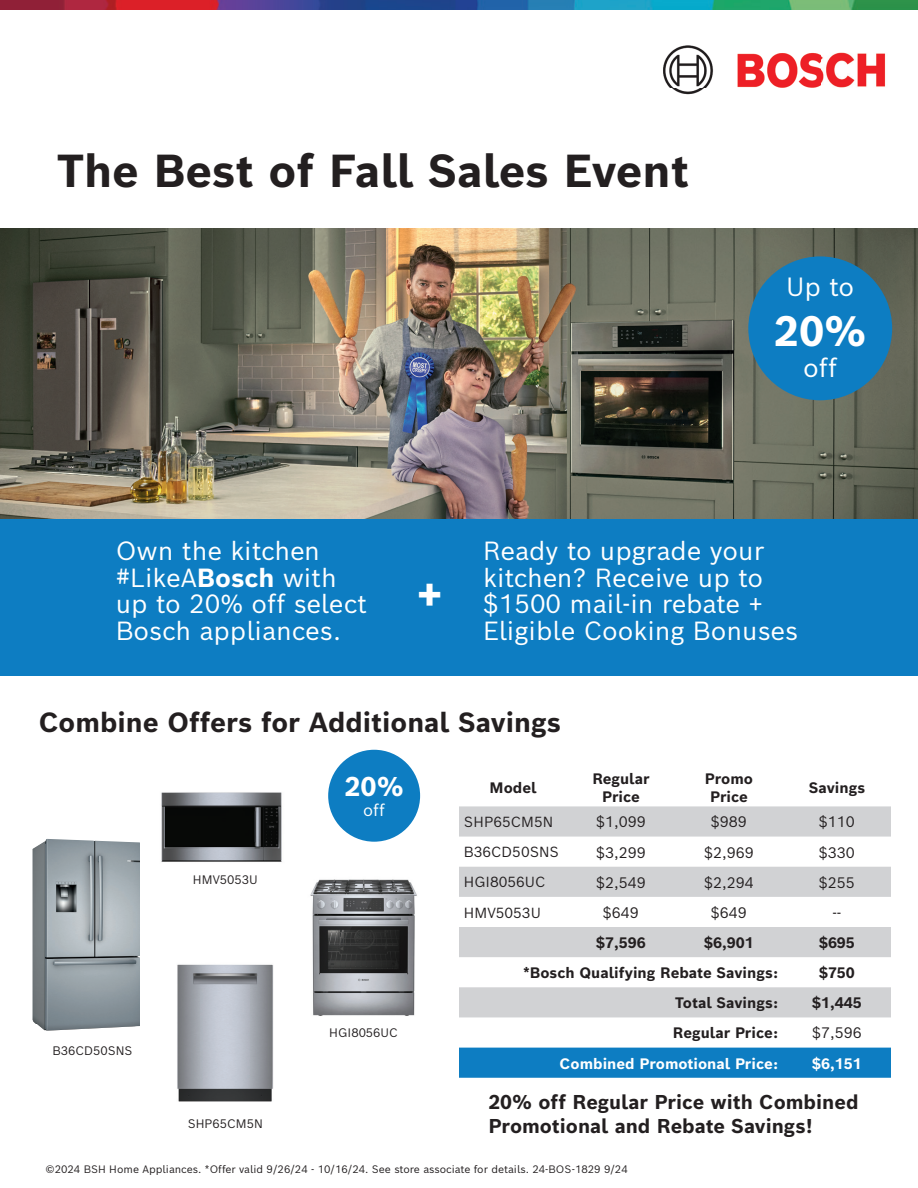
<style>
.page{position:relative;width:918px;height:1188px;background:#fff}
.page>*{position:absolute;margin:0;border:0;box-sizing:border-box;transform-origin:0 0}
.t1{font:700 45px "Bosch Sans";color:#231f20}
.t2{font:700 44.55px "Bosch Sans";color:#fff}
.t3{font:700 41.4px "Bosch Sans";color:#fff}
.t4{font:700 27px "Bosch Sans";color:#231f20}
.t5{font:700 26.4px "Bosch Sans";color:#fff}
.t6{font:25.65px/26.7px "Bosch Sans";color:#fff}
.t7{font:700 19.5px/23.4px "Bosch Sans";color:#231f20}
.t8{font:16.35px "Bosch Sans";color:#fff}
.t9{font:700 14.7px/17.7px "Bosch Sans";color:#231f20;text-align:center}
.t10{font:14.7px "Bosch Sans";color:#231f20}
.t11{font:700 14.7px "Bosch Sans";color:#fff}
.t12{font:14.25px "Bosch Sans";color:#231f20}
.t13{font:12px "Bosch Sans";color:#231f20}
.t14{font:10.5px "Bosch Sans";color:#231f20}
.s1{font-weight:700}
</style>
<div class="page">
<img style="left:0;top:228px;width:918px;height:291px">
<div style="left:0;top:519px;width:918px;height:156px;background:#0d7dc2"></div>
<img style="left:663px;top:45px;width:223px;height:50px">
<img style="left:0;top:0;width:918px;height:9px">
<div style="left:748px;top:256px;width:144px;height:144px;background:#0d7dc2;border-radius:50%"></div>
<img style="left:32px;top:839px;width:108px;height:192px">
<img style="left:161px;top:792px;width:121px;height:70px">
<img style="left:177px;top:964px;width:97px;height:138px">
<img style="left:310px;top:879px;width:107px;height:137px">
<svg style="left:459px;top:806px;width:432px;height:211px;fill:#d1d2d4"></svg>
<div style="left:459px;top:1048px;width:432px;height:30px;background:#0d7dc2"></div>
<div style="left:328px;top:750px;width:92px;height:92px;background:#0d7dc2;border-radius:50%"></div>
<h1 class="t1" style="left:57px;top:133px;width:633px">The Best of Fall Sales Event</h1>
<p class="t6" style="left:786px;top:271px;width:70px">Up to</p>
<h3 class="t3" style="left:774px;top:296px;width:94px">20%</h3>
<p class="t6" style="left:803px;top:352px;width:36px">off</p>
<p class="t6" style="left:116px;top:535px;width:253px">Own the kitchen #LikeA<span class="s1">Bosch</span> with up to 20% off select<br>Bosch appliances.</p>
<p class="t6" style="left:483px;top:535px;width:317px">Ready to upgrade your kitchen? Receive up to $1500 mail-in rebate +<br>Eligible Cooking Bonuses</p>
<h2 class="t2" style="left:417px;top:556px;width:27px">+</h2>
<p class="t4" style="left:39px;top:700px;width:524px">Combine Offers for Additional Savings</p>
<p class="t13" style="left:193px;top:869px;width:66px">HMV5053U</p>
<p class="t13" style="left:52px;top:1041px;width:82px">B36CD50SNS</p>
<p class="t13" style="left:188px;top:1114px;width:77px">SHP65CM5N</p>
<p class="t5" style="left:344px;top:765px;width:61px">20%</p>
<p class="t8" style="left:363px;top:796px;width:23px">off</p>
<p class="t13" style="left:329px;top:1022px;width:70px">HGI8056UC</p>
<p class="t9" style="left:490px;top:777px;width:48px">Model</p>
<p class="t9" style="left:592px;top:768px;width:59px">Regular<br>Price</p>
<p class="t9" style="left:705px;top:768px;width:50px">Promo<br>Price</p>
<p class="t9" style="left:809px;top:777px;width:58px">Savings</p>
<p class="t12" style="left:464px;top:810px;width:91px">SHP65CM5N</p>
<p class="t10" style="left:596px;top:810px;width:51px">$1,099</p>
<p class="t10" style="left:711px;top:810px;width:37px">$989</p>
<p class="t10" style="left:819px;top:810px;width:37px">$110</p>
<p class="t12" style="left:464px;top:840px;width:97px">B36CD50SNS</p>
<p class="t10" style="left:596px;top:840px;width:51px">$3,299</p>
<p class="t10" style="left:704px;top:840px;width:51px">$2,969</p>
<p class="t10" style="left:819px;top:840px;width:37px">$330</p>
<p class="t12" style="left:464px;top:870px;width:83px">HGI8056UC</p>
<p class="t10" style="left:596px;top:870px;width:51px">$2,549</p>
<p class="t10" style="left:704px;top:870px;width:51px">$2,294</p>
<p class="t10" style="left:819px;top:870px;width:37px">$255</p>
<p class="t12" style="left:464px;top:900px;width:78px">HMV5053U</p>
<p class="t10" style="left:603px;top:900px;width:37px">$649</p>
<p class="t10" style="left:711px;top:900px;width:37px">$649</p>
<p class="t10" style="left:832px;top:900px;width:11px">--</p>
<p class="t9" style="left:596px;top:932px;width:51px">$7,596</p>
<p class="t9" style="left:704px;top:932px;width:51px">$6,901</p>
<p class="t9" style="left:819px;top:932px;width:37px">$695</p>
<p class="t9" style="left:523px;top:963px;width:257px">*Bosch Qualifying Rebate Savings:</p>
<p class="t9" style="left:819px;top:963px;width:37px">$750</p>
<p class="t9" style="left:675px;top:993px;width:105px">Total Savings:</p>
<p class="t9" style="left:812px;top:993px;width:51px">$1,445</p>
<p class="t9" style="left:673px;top:1023px;width:107px">Regular Price:</p>
<p class="t10" style="left:812px;top:1021px;width:51px">$7,596</p>
<p class="t11" style="left:560px;top:1051px;width:220px">Combined Promotional Price:</p>
<p class="t11" style="left:812px;top:1051px;width:51px">$6,151</p>
<p class="t7" style="left:488px;top:1089px;width:372px">20% off Regular Price with Combined<br>Promotional and Rebate Savings!</p>
<p class="t14" style="left:46px;top:1161px;width:584px">©2024 BSH Home Appliances. *Offer valid 9/26/24 - 10/16/24. See store associate for details. 24-BOS-1829 9/24</p>
</div>
